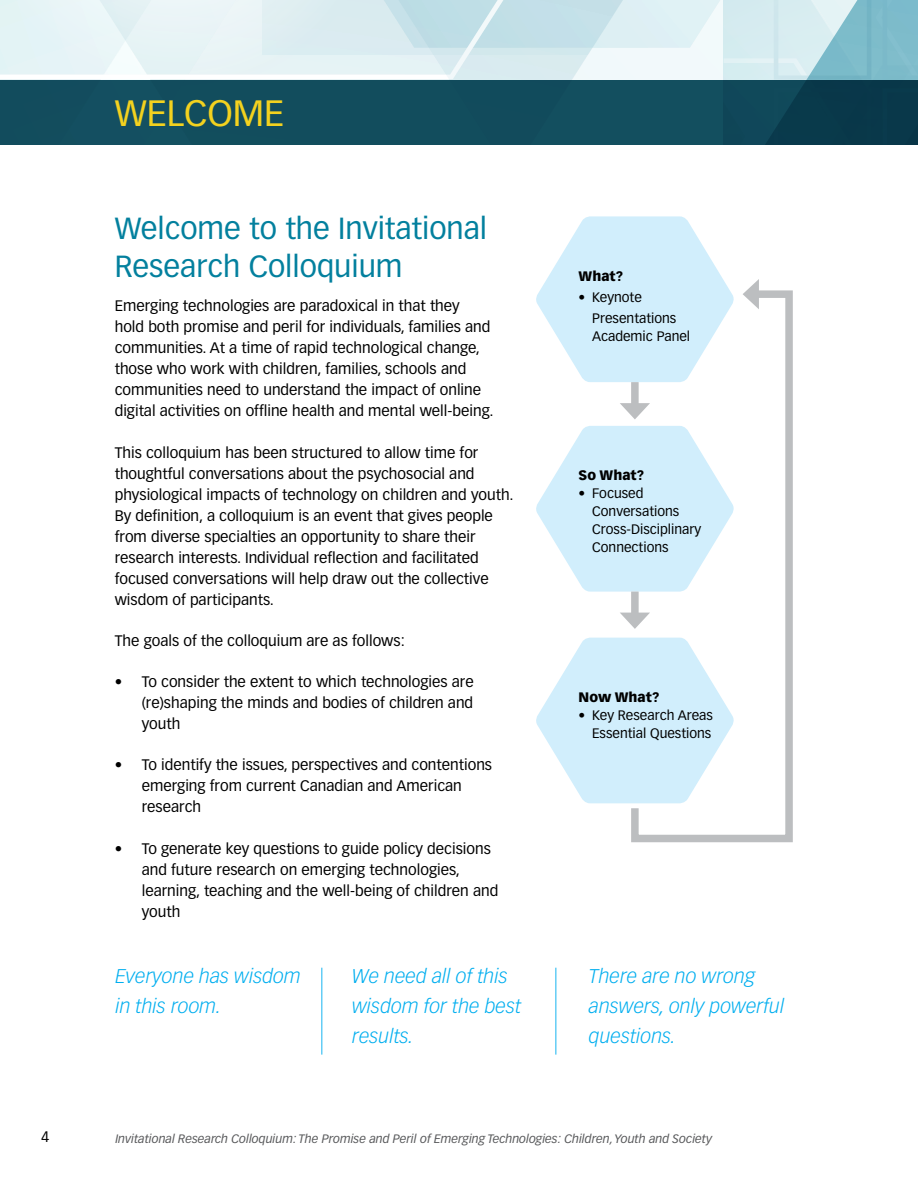
<style>
.page{position:relative;width:918px;height:1188px;background:#fff}
.page>*{position:absolute;margin:0;border:0;box-sizing:border-box;transform-origin:0 0}
.t1{font:36px "Vectora LT Std";color:#f3d21f}
.t2{font:30px/37.5px "Vectora LT Std";color:#03809e}
.t3{font:italic 300 19.5px/30px "Vectora LT Std";color:#00aeef}
.t4{font:15px/21px "Vectora LT Std";color:#000}
.t5{font:13.5px/18px "Vectora LT Std";color:#000}
.t6{font:900 13.5px "Vectora LT Std";color:#000}
.t7{font:italic 12px "Vectora LT Std";color:#58595b}
</style>
<div class="page">
<svg style="left:0;top:0;width:918px;height:80px;background:#d6eaef"></svg>
<div style="left:0;top:80px;width:918px;height:65px;background:linear-gradient(to right,#155263,#0d4253)"></div>
<svg style="left:536px;top:216px;width:192px;height:166px"></svg>
<svg style="left:536px;top:426px;width:91px;height:166px"></svg>
<svg style="left:620px;top:403px;width:7px;height:8px"></svg>
<svg style="left:620px;top:613px;width:7px;height:7px"></svg>
<svg style="left:627px;top:287px;width:166px;height:556px"></svg>
<svg style="left:743px;top:279px;width:16px;height:30px"></svg>
<svg style="left:536px;top:638px;width:199px;height:165px"></svg>
<hr style="left:321px;top:968px;width:1px;height:87px;background:#00aeef">
<hr style="left:555px;top:968px;width:1px;height:87px;background:#00aeef">
<h1 class="t1" style="left:115px;top:92px;width:167px">Welcome</h1>
<h2 class="t2" style="left:115px;top:210px;width:374px">Welcome to the Invitational<br>Research Colloquium</h2>
<p class="t4" style="left:115px;top:296px;width:380px">Emerging technologies are paradoxical in that they<br>hold both promise and peril for individuals, families and communities. At a time of rapid technological change, those who work with children, families, schools and communities need to understand the impact of online digital activities on offline health and mental well-being.</p>
<p class="t4" style="left:115px;top:442px;width:401px">This colloquium has been structured to allow time for thoughtful conversations about the psychosocial and physiological impacts of technology on children and youth.<br>By definition, a colloquium is an event that gives people from diverse specialties an opportunity to share their research interests. Individual reflection and facilitated focused conversations will help draw out the collective wisdom of participants.</p>
<p class="t4" style="left:115px;top:630px;width:292px">The goals of the colloquium are as follows:</p>
<p class="t4" style="left:142px;top:671px;width:334px;text-align:justify;text-indent:-27px">• To consider the extent to which technologies are (re)shaping the minds and bodies of children and youth</p>
<p class="t4" style="left:142px;top:755px;width:352px;text-indent:-27px">• To identify the issues, perspectives and contentions emerging from current Canadian and American research</p>
<p class="t4" style="left:142px;top:838px;width:358px;text-indent:-27px">• To generate key questions to guide policy decisions and future research on emerging technologies, learning, teaching and the well-being of children and youth</p>
<p class="t6" style="left:579px;top:267px;width:46px">What?</p>
<p class="t5" style="left:592px;top:286px;width:86px;line-height:21px;text-indent:-14px">• Keynote<br>Presentations</p>
<p class="t5" style="left:592px;top:327px;width:100px">Academic Panel</p>
<p class="t6" style="left:579px;top:467px;width:67px">So What?</p>
<p class="t5" style="left:592px;top:485px;width:111px;text-indent:-14px">• Focused<br>Conversations<br>Cross-Disciplinary<br>Connections</p>
<p class="t6" style="left:579px;top:688px;width:82px">Now What?</p>
<p class="t5" style="left:579px;top:706px;width:136px;text-align:right">• Key Research Areas<br>Essential Questions</p>
<h3 class="t3" style="left:115px;top:961px;width:187px">Everyone has wisdom in this room.</h3>
<h3 class="t3" style="left:352px;top:961px;width:171px">We need all of this wisdom for the best results.</h3>
<h3 class="t3" style="left:589px;top:961px;width:197px">There are no wrong answers, only powerful questions.</h3>
<p class="t4" style="left:41px;top:1127px;width:10px">4</p>
<p class="t7" style="left:115px;top:1132px;width:598px">Invitational Research Colloquium: The Promise and Peril of Emerging Technologies: Children, Youth and Society</p>
</div>
